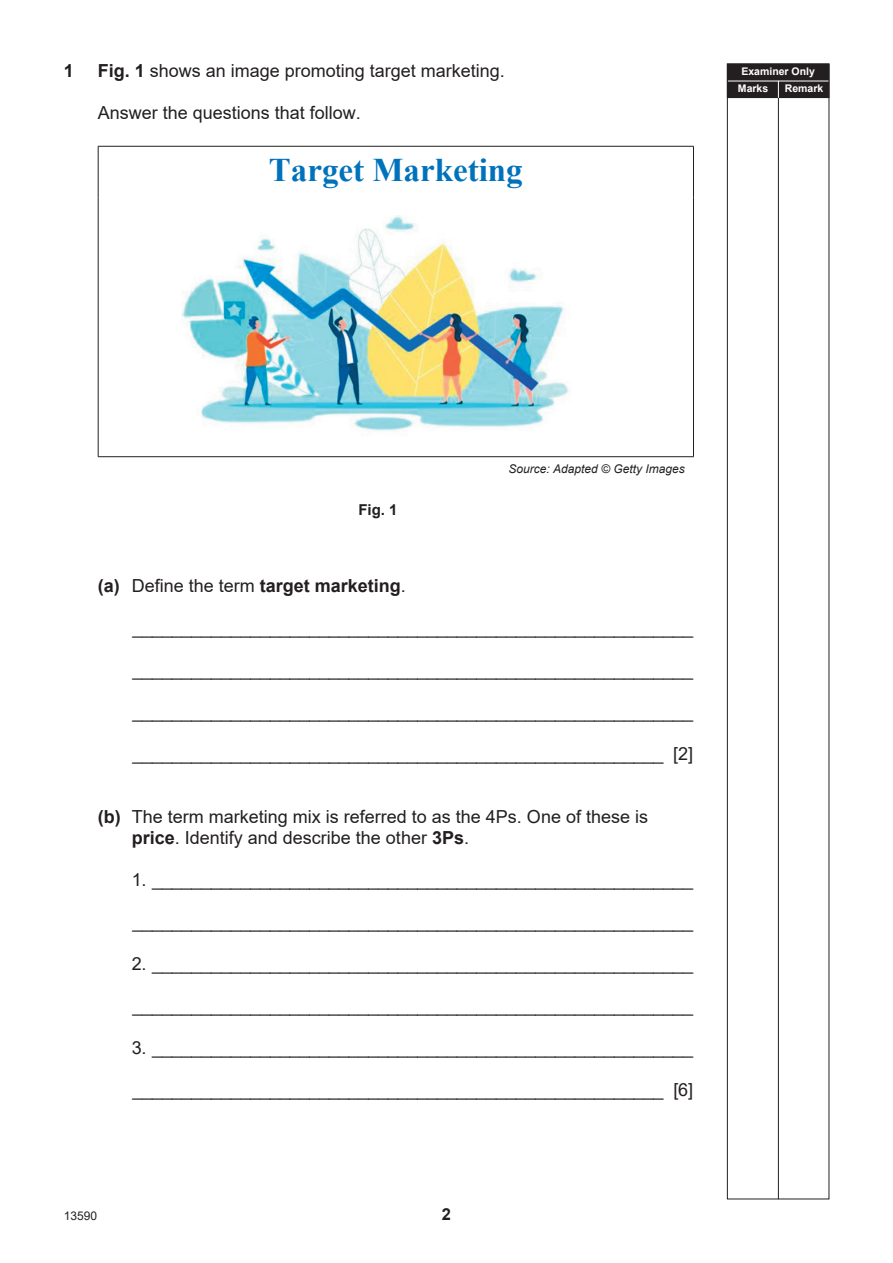
<style>
.page{position:relative;width:893px;height:1263px;background:#fff}
.page>*{position:absolute;margin:0;border:0;box-sizing:border-box;transform-origin:0 0}
._1_a__i{font:700 33px "Times New Roman";color:#0072bc}
._1_a__lines{font:18px "Arial";color:#231f20}
._1_a{font:18px/21px "Arial";color:#231f20}
.Q1{font:18px "Arial";color:#231f20}
._1_a-2{font:700 18px "Arial";color:#231f20}
.Q1-2{font:700 18px "Arial";color:#231f20}
.t1{font:700 16.5px "Arial";color:#231f20}
._1_a-3{font:700 15px "Arial";color:#231f20}
._1_a-4{font:italic 12px "Arial";color:#231f20}
.t2{font:12px "Arial";color:#231f20}
.t3{font:700 10.5px/17px "Arial";color:#fff}
.s1{font-weight:700}
.s2{font-weight:400}
</style>
<div class="page">
<div style="left:727px;top:64px;width:102px;height:17px;background:#231f20"></div>
<div style="left:727px;top:64px;width:102px;height:17px;border:1px solid #231f20"></div>
<div style="left:727px;top:81px;width:102px;height:17px;background:#231f20"></div>
<hr style="left:727px;top:81px;width:102px;height:1px;background:#fff">
<hr style="left:778px;top:98px;width:1px;height:1101px;background:#231f20">
<svg style="left:778px;top:82px;width:1px;height:16px"></svg>
<div style="left:727px;top:64px;width:102px;height:1135px;border:1px solid #231f20"></div>
<hr style="left:98px;top:146px;width:596px;height:1px;background:#231f20">
<hr style="left:98px;top:147px;width:1px;height:50px;background:#231f20">
<hr style="left:693px;top:147px;width:1px;height:50px;background:#231f20">
<hr style="left:98px;top:197px;width:1px;height:259px;background:#231f20">
<hr style="left:693px;top:197px;width:1px;height:259px;background:#231f20">
<hr style="left:98px;top:456px;width:596px;height:1px;background:#231f20">
<img style="left:182px;top:215px;width:387px;height:217px">
<p class="Q1-2" style="left:64px;top:58px;width:12px">1</p>
<p class="Q1" style="left:98px;top:58px;width:409px"><span class="s1">Fig. 1</span> shows an image promoting target marketing.</p>
<p class="Q1" style="left:98px;top:100px;width:265px">Answer the questions that follow.</p>
<p class="_1_a__i" style="left:269px;top:147px;width:255px">Target Marketing</p>
<p class="t3" style="left:738px;top:63px;width:79px;text-indent:3px">Examiner Only<br>Marks</p>
<p class="t3" style="left:785px;top:80px;width:40px">Remark</p>
<p class="_1_a-3" style="left:358px;top:499px;width:41px">Fig. 1</p>
<p class="_1_a-2" style="left:98px;top:573px;width:310px">(a) <span class="s2">Define the term</span> target marketing<span class="s2">.</span></p>
<p class="_1_a-4" style="left:508px;top:461px;width:178px">Source: Adapted © Getty Images</p>
<p class="_1_a__lines" style="left:133px;top:615px;width:562px">_________________________________________________________</p>
<p class="_1_a__lines" style="left:133px;top:657px;width:562px">_________________________________________________________</p>
<p class="_1_a__lines" style="left:133px;top:699px;width:562px">_________________________________________________________</p>
<p class="_1_a__lines" style="left:133px;top:741px;width:562px">______________________________________________________ [2]</p>
<p class="_1_a" style="left:132px;top:806px;width:518px;text-indent:-34px"><span class="s1">(b)</span> The term marketing mix is referred to as the 4Ps. One of these is <span class="s1">price</span>. Identify and describe the other <span class="s1">3Ps</span>.</p>
<p class="_1_a__lines" style="left:132px;top:867px;width:563px">1. _______________________________________________________</p>
<p class="_1_a__lines" style="left:133px;top:909px;width:562px">_________________________________________________________</p>
<p class="_1_a__lines" style="left:132px;top:951px;width:563px">2. _______________________________________________________</p>
<p class="_1_a__lines" style="left:133px;top:993px;width:562px">_________________________________________________________</p>
<p class="_1_a__lines" style="left:132px;top:1035px;width:563px">3. _______________________________________________________</p>
<p class="_1_a__lines" style="left:133px;top:1077px;width:562px">______________________________________________________ [6]</p>
<p class="t2" style="left:64px;top:1208px;width:35px">13590</p>
<p class="t1" style="left:442px;top:1203px;width:11px">2</p>
</div>
